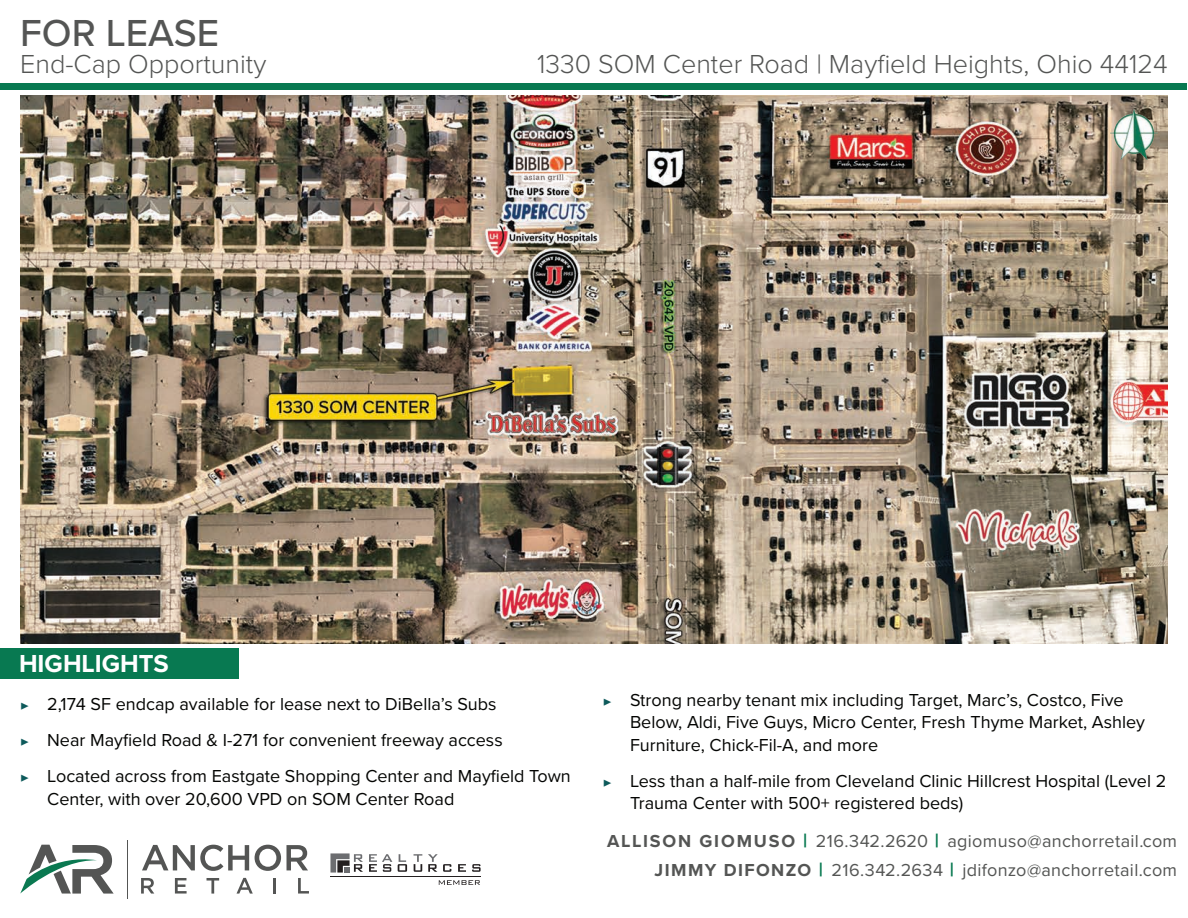
<style>
.page{position:relative;width:1188px;height:918px;background:#fff}
.page>*{position:absolute;margin:0;border:0;box-sizing:border-box;transform-origin:0 0}
.t1{font:500 39px "Proxima Nova";color:#545554}
.t2{font:300 27px "Proxima Nova";color:#545554}
.t3{font:700 25.5px "Proxima Nova";color:#fff}
.t4{font:18px/22.5px "Proxima Nova";color:#040503}
.t5{font:18px/29.2px "Proxima Nova";letter-spacing:.02em;color:#545554;text-align:right}
.s1{font-family:"Minion Pro";font-size:15px;color:#0d5a5b}
.s2{font-weight:700}
.s3{font-weight:700;font-size:19.5px;color:#087951}
</style>
<div class="page">
<div style="left:1px;top:83px;width:1186px;height:7px;background:#087951"></div>
<svg style="left:20px;top:845px;width:94px;height:49px"></svg>
<hr style="left:127px;top:840px;width:1px;height:58px;background:#545554">
<svg style="left:142px;top:845px;width:107px;height:26px"></svg>
<svg style="left:255px;top:845px;width:53px;height:26px"></svg>
<svg style="left:141px;top:878px;width:13px;height:16px"></svg>
<svg style="left:175px;top:878px;width:12px;height:16px"></svg>
<svg style="left:207px;top:878px;width:12px;height:16px"></svg>
<svg style="left:237px;top:878px;width:16px;height:16px"></svg>
<hr style="left:273px;top:878px;width:3px;height:16px;background:#545554">
<svg style="left:298px;top:878px;width:11px;height:16px"></svg>
<svg style="left:458px;top:864px;width:8px;height:8px"></svg>
<svg style="left:472px;top:864px;width:9px;height:8px"></svg>
<svg style="left:330px;top:853px;width:33px;height:20px"></svg>
<svg style="left:369px;top:854px;width:23px;height:18px"></svg>
<svg style="left:398px;top:854px;width:9px;height:18px"></svg>
<svg style="left:414px;top:854px;width:8px;height:18px"></svg>
<svg style="left:428px;top:854px;width:23px;height:18px"></svg>
<hr style="left:330px;top:876px;width:151px;height:1px;background:#231f20">
<svg style="left:439px;top:880px;width:41px;height:5px"></svg>
<img style="left:20px;top:96px;width:1148px;height:548px">
<div style="left:0;top:648px;width:238px;height:31px;background:#087951"></div>
<img style="left:1110px;top:109px;width:47px;height:50px">
<h1 class="t1" style="left:20px;top:4px;width:200px">FOR LEASE</h1>
<h2 class="t2" style="left:20px;top:44px;width:248px">End-Cap Opportunity</h2>
<h3 class="t3" style="left:19px;top:644px;width:151px">HIGHLIGHTS</h3>
<h2 class="t2" style="left:537px;top:44px;width:632px">1330 SOM Center Road | Mayfield Heights, Ohio 44124</h2>
<p class="t4" style="left:20px;top:685px;width:552px;line-height:36px"><span class="s1">▶</span> 2,174 SF endcap available for lease next to DiBella’s Subs<br><span class="s1">▶</span> Near Mayfield Road &amp; I-271 for convenient freeway access<br><span class="s1">▶</span> Located across from Eastgate Shopping Center and Mayfield Town</p>
<p class="t4" style="left:47px;top:787px;width:409px">Center, with over 20,600 VPD on SOM Center Road</p>
<p class="t4" style="left:630px;top:688px;width:517px;text-indent:-27px"><span class="s1">▶</span> Strong nearby tenant mix including Target, Marc’s, Costco, Five<br>Below, Aldi, Five Guys, Micro Center, Fresh Thyme Market, Ashley<br>Furniture, Chick-Fil-A, and more</p>
<p class="t4" style="left:630px;top:769px;width:538px;text-indent:-27px"><span class="s1">▶</span> Less than a half-mile from Cleveland Clinic Hillcrest Hospital (Level 2<br>Trauma Center with 500+ registered beds)</p>
<p class="t5" style="left:607px;top:825px;width:572px"><span class="s2">ALLISON GIOMUSO</span> <span class="s3">|</span> 216.342.2620 <span class="s3">|</span> agiomuso@anchorretail.com<br><span class="s2">JIMMY DIFONZO</span> <span class="s3">|</span> 216.342.2634 <span class="s3">|</span> jdifonzo@anchorretail.com</p>
</div>
